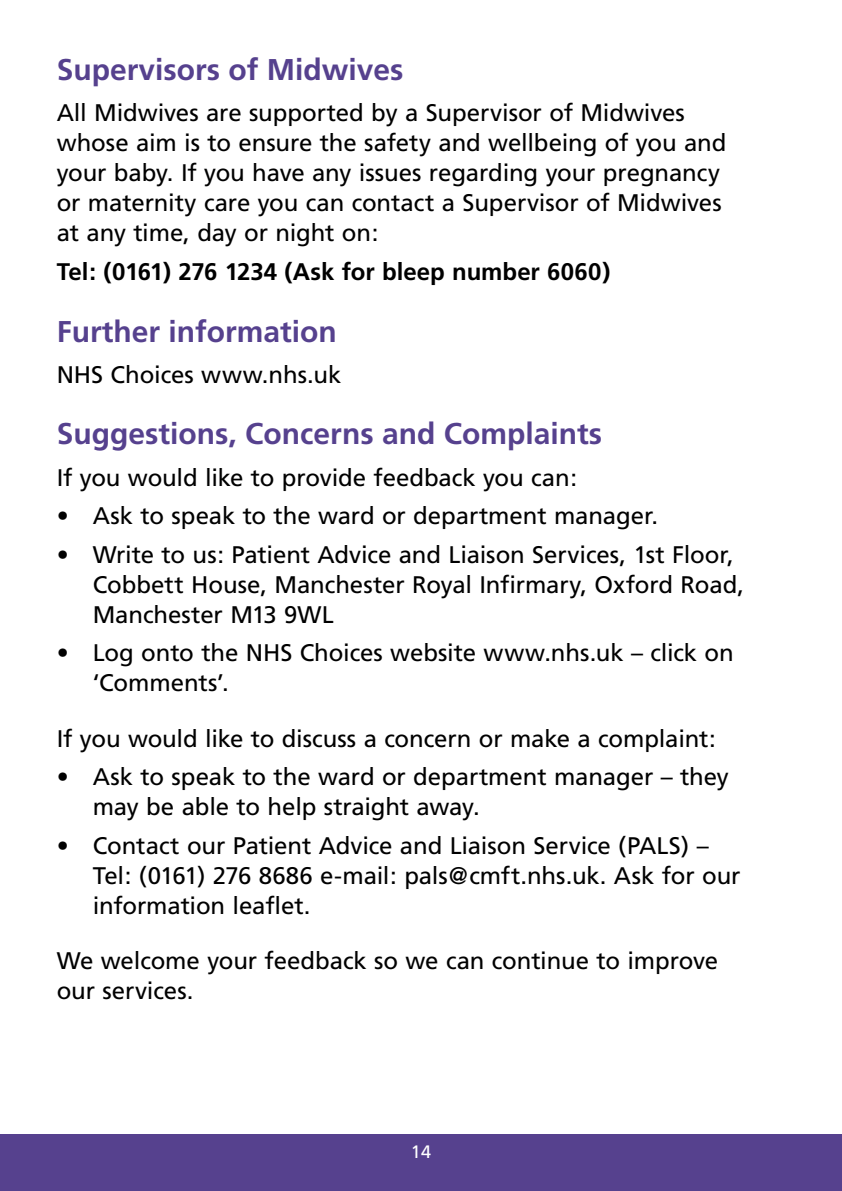
<style>
.page{position:relative;width:842px;height:1191px;background:#fff}
.page>*{position:absolute;margin:0;border:0;box-sizing:border-box;transform-origin:0 0}
.t1{font:700 30px "Frutiger";color:#56418e}
.t2{font:24px/30px "Frutiger";letter-spacing:-.005em;color:#000}
.t3{font:700 24px "Frutiger";letter-spacing:-.005em;color:#000}
.t4{font:18px "Frutiger";color:#fff}
</style>
<div class="page">
<div style="left:0;top:1134px;width:842px;height:57px;background:#56418e"></div>
<p class="t1" style="left:57px;top:52px;width:348px">Supervisors of Midwives</p>
<p class="t2" style="left:57px;top:98px;width:671px">All Midwives are supported by a Supervisor of Midwives whose aim is to ensure the safety and wellbeing of you and your baby. If you have any issues regarding your pregnancy or maternity care you can contact a Supervisor of Midwives at any time, day or night on:</p>
<p class="t3" style="left:57px;top:257px;width:555px">Tel: (0161) 276 1234 (Ask for bleep number 6060)</p>
<p class="t1" style="left:57px;top:313px;width:282px">Further information</p>
<p class="t2" style="left:57px;top:359px;width:286px">NHS Choices www.nhs.uk</p>
<p class="t1" style="left:57px;top:416px;width:547px">Suggestions, Concerns and Complaints</p>
<p class="t2" style="left:57px;top:462px;width:522px">If you would like to provide feedback you can:</p>
<p class="t2" style="left:57px;top:501px;width:603px">• Ask to speak to the ward or department manager.</p>
<p class="t2" style="left:93px;top:539px;width:653px;text-indent:-36px">• Write to us: Patient Advice and Liaison Services, 1st Floor,<br>Cobbett House, Manchester Royal Infirmary, Oxford Road,<br>Manchester M13 9WL</p>
<p class="t2" style="left:93px;top:638px;width:643px;text-indent:-36px">• Log onto the NHS Choices website www.nhs.uk – click on ‘Comments’.</p>
<p class="t2" style="left:57px;top:723px;width:661px">If you would like to discuss a concern or make a complaint:</p>
<p class="t2" style="left:93px;top:762px;width:638px;text-indent:-36px">• Ask to speak to the ward or department manager – they may be able to help straight away.</p>
<p class="t2" style="left:93px;top:830px;width:649px;text-indent:-36px">• Contact our Patient Advice and Liaison Service (PALS) –<br>Tel: (0161) 276 8686 e-mail: pals@cmft.nhs.uk. Ask for our information leaflet.</p>
<p class="t2" style="left:57px;top:946px;width:663px">We welcome your feedback so we can continue to improve our services.</p>
<p class="t4" style="left:411px;top:1141px;width:22px">14</p>
</div>
